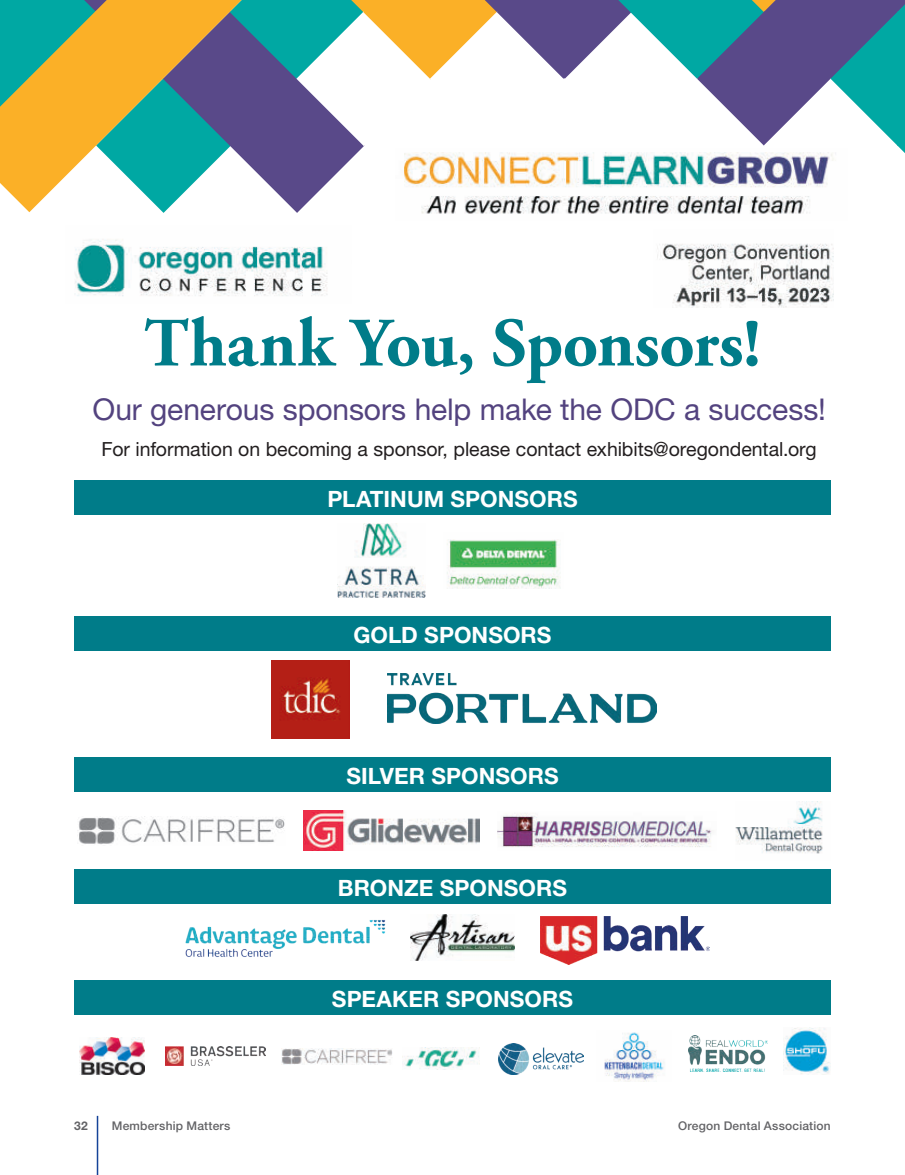
<style>
.page{position:relative;width:905px;height:1175px;background:#fff}
.page>*{position:absolute;margin:0;border:0;box-sizing:border-box;transform-origin:0 0}
.t1{font:700 69px "Adobe Garamond Pro";letter-spacing:-.005em;color:#007c89}
.t2{font:30px "Helvetica Neue LT Std";letter-spacing:-.005em;color:#53437f}
.t3{font:700 22.5px "Helvetica Neue LT Std";color:#fff}
.t4{font:19.5px "Helvetica Neue LT Std";letter-spacing:-.005em;color:#231f20}
.t5{font:500 12px "Helvetica Neue LT Std";letter-spacing:.02em;color:#636366}
.t6{font:700 12px "Helvetica Neue LT Std";color:#636366}
</style>
<div class="page">
<svg style="left:0;top:0;width:904px;height:213px"></svg>
<div style="left:74px;top:616px;width:756px;height:35px;background:#007c89"></div>
<div style="left:74px;top:757px;width:756px;height:34px;background:#007c89"></div>
<img style="left:498px;top:813px;width:214px;height:34px">
<img style="left:304px;top:810px;width:176px;height:40px">
<img style="left:79px;top:816px;width:206px;height:28px">
<div style="left:74px;top:869px;width:756px;height:35px;background:#007c89"></div>
<img style="left:410px;top:914px;width:104px;height:46px">
<div style="left:74px;top:980px;width:756px;height:35px;background:#007c89"></div>
<img style="left:166px;top:1046px;width:100px;height:19px">
<img style="left:783px;top:1027px;width:47px;height:47px">
<img style="left:604px;top:1032px;width:60px;height:49px">
<img style="left:402px;top:1047px;width:78px;height:23px">
<img style="left:688px;top:1035px;width:79px;height:36px">
<img style="left:80px;top:1037px;width:64px;height:37px">
<div style="left:74px;top:480px;width:756px;height:34px;background:#007c89"></div>
<img style="left:447px;top:539px;width:114px;height:50px">
<img style="left:337px;top:524px;width:88px;height:74px">
<img style="left:395px;top:148px;width:452px;height:66px">
<img style="left:75px;top:239px;width:253px;height:57px">
<img style="left:657px;top:243px;width:176px;height:65px">
<img style="left:735px;top:801px;width:88px;height:53px">
<img style="left:271px;top:660px;width:79px;height:78px">
<img style="left:388px;top:673px;width:268px;height:50px">
<img style="left:540px;top:916px;width:170px;height:48px">
<img style="left:185px;top:920px;width:201px;height:37px">
<img style="left:281px;top:1048px;width:111px;height:16px">
<img style="left:498px;top:1043px;width:85px;height:31px">
<hr style="left:97px;top:1115px;width:1px;height:59px;background:#154398">
<h1 class="t1" style="left:144px;top:303px;width:618px">Thank You, Sponsors!</h1>
<h2 class="t2" style="left:92px;top:391px;width:735px">Our generous sponsors help make the ODC a success!</h2>
<p class="t4" style="left:102px;top:437px;width:716px">For information on becoming a sponsor, please contact exhibits@oregondental.org</p>
<p class="t3" style="left:327px;top:485px;width:252px">PLATINUM SPONSORS</p>
<p class="t3" style="left:353px;top:621px;width:199px">GOLD SPONSORS</p>
<p class="t3" style="left:346px;top:762px;width:214px">SILVER SPONSORS</p>
<p class="t3" style="left:338px;top:874px;width:230px">BRONZE SPONSORS</p>
<p class="t3" style="left:332px;top:985px;width:242px">SPEAKER SPONSORS</p>
<p class="t6" style="left:74px;top:1117px;width:15px">32</p>
<p class="t5" style="left:112px;top:1118px;width:120px">Membership Matters</p>
<p class="t5" style="left:678px;top:1118px;width:154px">Oregon Dental Association</p>
</div>
